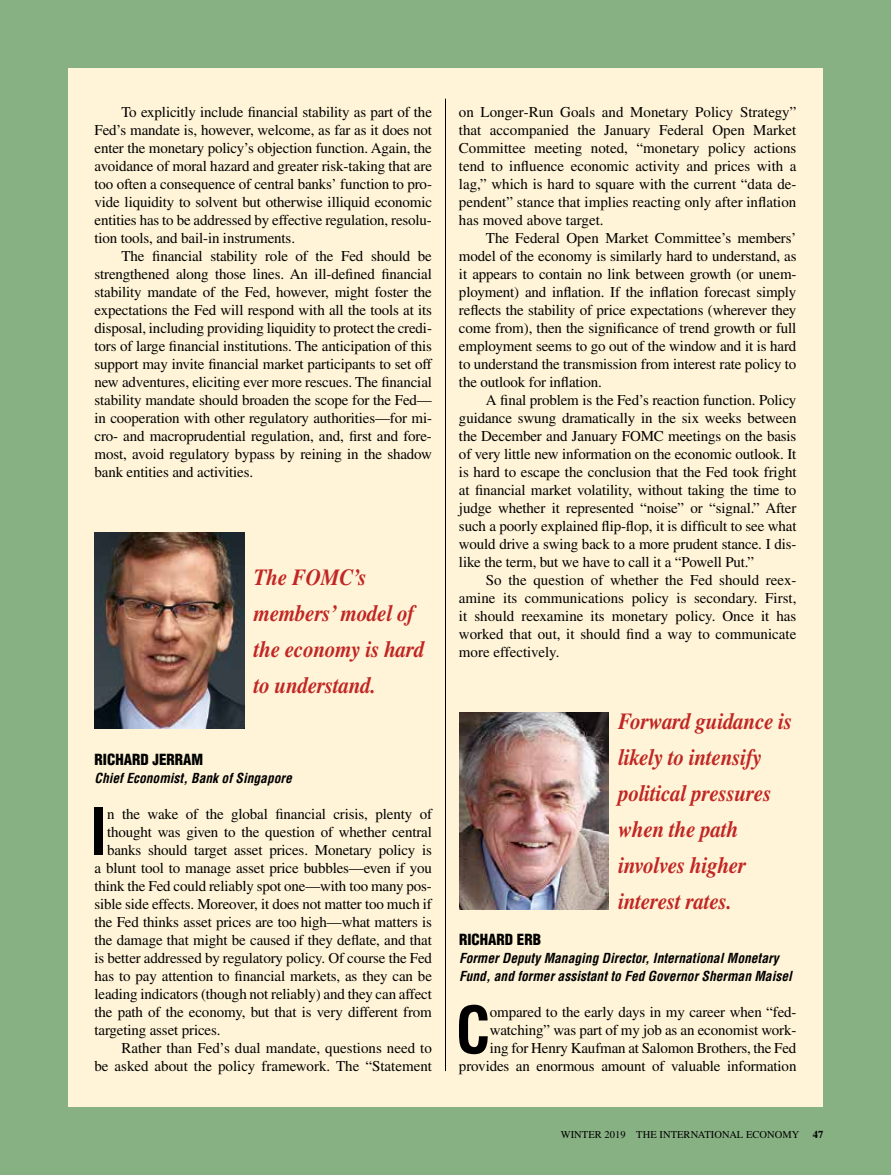
<style>
.page{position:relative;width:891px;height:1175px;background:#fff}
.page>*{position:absolute;margin:0;border:0;box-sizing:border-box;transform-origin:0 0}
.t1{font:700 condensed 63px "Helvetica LT Std";color:#000}
.t2{font:italic 700 23.1px/36px "Times LT Std";letter-spacing:-.01em;color:#c12624;scale:.91 1}
.t3{font:15px/18px "Times LT Std";letter-spacing:-.01em;color:#000;text-align:justify}
.t4{font:900 condensed 15px "Helvetica LT Std";color:#000}
.t5{font:italic 700 condensed 13.5px/18px "Helvetica LT Std";color:#000}
.t6{font:10.5px "Times LT Std";letter-spacing:.005em;color:#000}
.t7{font:700 10.5px "Times LT Std";color:#000}
</style>
<div class="page">
<div style="left:0;top:0;width:891px;height:1174px;background:#87b083"></div>
<div style="left:68px;top:68px;width:755px;height:1038px;background:#fff4d7"></div>
<hr style="left:445px;top:99px;width:1px;height:972px;background:#000">
<img style="left:94px;top:532px;width:150px;height:197px">
<img style="left:459px;top:712px;width:150px;height:197px">
<p class="t3" style="left:94px;top:103px;width:339px;text-indent:27px">To explicitly include financial stability as part of the Fed’s mandate is, however, welcome, as far as it does not enter the monetary policy’s objection function. Again, the avoidance of moral hazard and greater risk-taking that are too often a consequence of central banks’ function to pro&shy;vide liquidity to solvent but otherwise illiquid economic entities has to be addressed by effective regulation, resolu&shy;tion tools, and bail-in instruments.</p>
<p class="t3" style="left:94px;top:247px;width:339px;text-indent:27px">The financial stability role of the Fed should be strengthened along those lines. An ill-defined financial stability mandate of the Fed, however, might foster the expectations the Fed will respond with all the tools at its disposal, including providing liquidity to protect the credi&shy;tors of large financial institutions. The anticipation of this support may invite financial market participants to set off new adventures, eliciting ever more rescues. The financial stability mandate should broaden the scope for the Fed— in cooperation with other regulatory authorities—for mi&shy;cro- and macroprudential regulation, and, first and fore&shy;most, avoid regulatory bypass by reining in the shadow bank entities and activities.</p>
<h2 class="t2" style="left:254px;top:559px;width:189px">The FOMC’s members’ model of the economy is hard to understand.</h2>
<p class="t4" style="left:94px;top:750px;width:110px">RICHARD JERRAM</p>
<p class="t5" style="left:94px;top:769px;width:199px">Chief Economist, Bank of Singapore</p>
<h1 class="t1" style="left:90px;top:792px;width:19px">I</h1>
<p class="t3" style="left:107px;top:805px;width:327px">n the wake of the global financial crisis, plenty of</p>
<p class="t3" style="left:107px;top:823px;width:326px">thought was given to the question of whether central</p>
<p class="t3" style="left:107px;top:841px;width:326px">banks should target asset prices. Monetary policy is</p>
<p class="t3" style="left:94px;top:859px;width:339px">a blunt tool to manage asset price bubbles—even if you</p>
<p class="t3" style="left:94px;top:877px;width:339px">think the Fed could reliably spot one—with too many pos-</p>
<p class="t3" style="left:94px;top:895px;width:339px">sible side effects. Moreover, it does not matter too much if</p>
<p class="t3" style="left:94px;top:913px;width:339px">the Fed thinks asset prices are too high—what matters is</p>
<p class="t3" style="left:94px;top:931px;width:339px">the damage that might be caused if they deflate, and that</p>
<p class="t3" style="left:94px;top:949px;width:339px">is better addressed by regulatory policy. Of course the Fed</p>
<p class="t3" style="left:94px;top:967px;width:339px">has to pay attention to financial markets, as they can be</p>
<p class="t3" style="left:94px;top:985px;width:339px">leading indicators (though not reliably) and they can affect</p>
<p class="t3" style="left:94px;top:1003px;width:339px">the path of the economy, but that is very different from</p>
<p class="t3" style="left:94px;top:1021px;width:127px">targeting asset prices.</p>
<p class="t3" style="left:121px;top:1039px;width:312px">Rather than Fed’s dual mandate, questions need to</p>
<p class="t3" style="left:94px;top:1057px;width:339px">be asked about the policy framework. The “Statement</p>
<p class="t3" style="left:459px;top:103px;width:339px">on Longer-Run Goals and Monetary Policy Strategy” that accompanied the January Federal Open Market Committee meeting noted, “monetary policy actions tend to influence economic activity and prices with a lag,” which is hard to square with the current “data de&shy;pendent” stance that implies reacting only after inflation has moved above target.</p>
<p class="t3" style="left:459px;top:229px;width:339px;text-indent:27px">The Federal Open Market Committee’s members’ model of the economy is similarly hard to understand, as it appears to contain no link between growth (or unem&shy;ployment) and inflation. If the inflation forecast simply reflects the stability of price expectations (wherever they come from), then the significance of trend growth or full employment seems to go out of the window and it is hard to understand the transmission from interest rate policy to the outlook for inflation.</p>
<p class="t3" style="left:459px;top:391px;width:339px;text-indent:27px">A final problem is the Fed’s reaction function. Policy guidance swung dramatically in the six weeks between the December and January FOMC meetings on the basis of very little new information on the economic outlook. It is hard to escape the conclusion that the Fed took fright at financial market volatility, without taking the time to judge whether it represented “noise” or “signal.” After such a poorly explained flip-flop, it is difficult to see what would drive a swing back to a more prudent stance. I dis&shy;like the term, but we have to call it a “Powell Put.”</p>
<p class="t3" style="left:459px;top:571px;width:339px;text-indent:27px">So the question of whether the Fed should reex&shy;amine its communications policy is secondary. First, it should reexamine its monetary policy. Once it has worked that out, it should find a way to communicate more effectively.</p>
<h2 class="t2" style="left:618px;top:703px;width:193px">Forward guidance is likely to intensify political pressures when the path involves higher interest rates.</h2>
<p class="t4" style="left:459px;top:930px;width:84px">RICHARD ERB</p>
<p class="t5" style="left:459px;top:949px;width:334px">Former Deputy Managing Director, International Monetary<br>Fund, and former assistant to Fed Governor Sherman Maisel</p>
<h1 class="t1" style="left:456px;top:990px;width:37px">C</h1>
<p class="t3" style="left:459px;top:1003px;width:339px;text-align:right">ompared to the early days in my career when “fed&shy;watching” was part of my job as an economist work-<br>ing for Henry Kaufman at Salomon Brothers, the Fed provides an enormous amount of valuable information</p>
<p class="t6" style="left:561px;top:1128px;width:240px">WINTER 2019 THE INTERNATIONAL ECONOMY</p>
<p class="t7" style="left:813px;top:1128px;width:12px">47</p>
</div>
